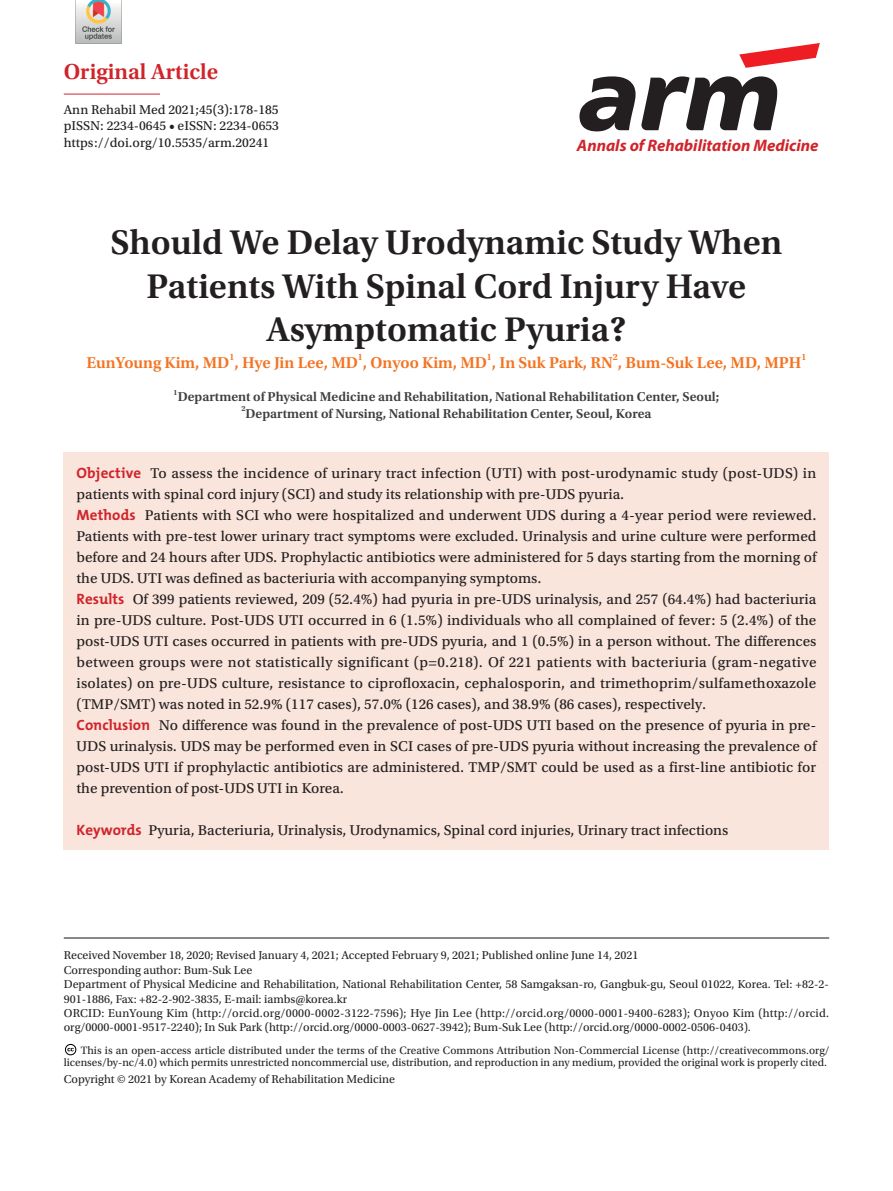
<style>
.page{position:relative;width:893px;height:1191px;background:#fff}
.page>*{position:absolute;margin:0;border:0;box-sizing:border-box;transform-origin:0 0}
.t1{font:600 36px/43.2px "Utopia Std";color:#231f20;text-align:center}
.t2{font:600 22.8px "Utopia Std";color:#d1232a}
.t3{font:italic 700 16.65px "Myriad Pro";color:#d1232a}
.t4{font:600 16.5px "Utopia Std";color:#f47321}
.t5{font:15px/21px "Utopia Std Capt";color:#231f20}
.t6{font:600 13.5px "Utopia Std";color:#3e3e3f}
.t7{font:13.5px/16.2px "Utopia Std Capt";color:#231f20;text-align:justify}
.t8{font:12px/14.4px "Utopia Std";color:#231f20}
.t9{font:11.25px/12px "Utopia Std";color:#231f20;text-align:right}
.t10{font:600 9.6px "Utopia Std";color:#f47321}
.t11{font:600 7.8px "Utopia Std";color:#3e3e3f}
.s1{font-family:"The Mix";font-weight:700;color:#d1232a}
</style>
<div class="page">
<svg style="left:579px;top:76px;width:198px;height:55px"></svg>
<svg style="left:739px;top:43px;width:81px;height:25px"></svg>
<hr style="left:64px;top:94px;width:96px;height:1px;background:#d1232a">
<div style="left:64px;top:452px;width:765px;height:398px;background:#f9e5dc"></div>
<hr style="left:64px;top:937px;width:765px;height:1px;background:#231f20">
<svg style="left:64px;top:1043px;width:13px;height:13px"></svg>
<img style="left:75px;top:0;width:47px;height:43px">
<h2 class="t2" style="left:64px;top:59px;width:156px">Original Article</h2>
<p class="t7" style="left:64px;top:102px;width:217px">Ann Rehabil Med 2021;45(3):178-185 pISSN: 2234-0645 • eISSN: 2234-0653 https://doi.org/10.5535/arm.20241</p>
<p class="t3" style="left:577px;top:135px;width:243px">Annals of Rehabilitation Medicine</p>
<h1 class="t1" style="left:111px;top:221px;width:673px">Should We Delay Urodynamic Study When<br>Patients With Spinal Cord Injury Have<br>Asymptomatic Pyuria?</h1>
<p class="t4" style="left:86px;top:353px;width:717px">EunYoung Kim, MD , Hye Jin Lee, MD , Onyoo Kim, MD , In Suk Park, RN , Bum-Suk Lee, MD, MPH</p>
<p class="t10" style="left:229px;top:351px;width:7px">1</p>
<p class="t10" style="left:358px;top:351px;width:7px">1</p>
<p class="t10" style="left:487px;top:351px;width:7px">1</p>
<p class="t10" style="left:613px;top:351px;width:7px">2</p>
<p class="t10" style="left:801px;top:351px;width:7px">1</p>
<p class="t11" style="left:174px;top:388px;width:6px">1</p>
<p class="t6" style="left:178px;top:389px;width:543px">Department of Physical Medicine and Rehabilitation, National Rehabilitation Center, Seoul;</p>
<p class="t11" style="left:241px;top:404px;width:6px">2</p>
<p class="t6" style="left:246px;top:405px;width:407px">Department of Nursing, National Rehabilitation Center, Seoul, Korea</p>
<p class="t5" style="left:77px;top:462px;width:741px"><span class="s1">Objective</span> To assess the incidence of urinary tract infection (UTI) with post-urodynamic study (post-UDS) in patients with spinal cord injury (SCI) and study its relationship with pre-UDS pyuria.<br><span class="s1">Methods</span> Patients with SCI who were hospitalized and underwent UDS during a 4-year period were reviewed.<br>Patients with pre-test lower urinary tract symptoms were excluded. Urinalysis and urine culture were performed before and 24 hours after UDS. Prophylactic antibiotics were administered for 5 days starting from the morning of the UDS. UTI was defined as bacteriuria with accompanying symptoms.<br><span class="s1">Results</span> Of 399 patients reviewed, 209 (52.4%) had pyuria in pre-UDS urinalysis, and 257 (64.4%) had bacteriuria in pre-UDS culture. Post-UDS UTI occurred in 6 (1.5%) individuals who all complained of fever: 5 (2.4%) of the post-UDS UTI cases occurred in patients with pre-UDS pyuria, and 1 (0.5%) in a person without. The differences between groups were not statistically significant (p=0.218). Of 221 patients with bacteriuria (gram-negative isolates) on pre-UDS culture, resistance to ciprofloxacin, cephalosporin, and trimethoprim/sulfamethoxazole (TMP/SMT) was noted in 52.9% (117 cases), 57.0% (126 cases), and 38.9% (86 cases), respectively.<br><span class="s1">Conclusion</span> No difference was found in the prevalence of post-UDS UTI based on the presence of pyuria in pre-UDS urinalysis. UDS may be performed even in SCI cases of pre-UDS pyuria without increasing the prevalence of post-UDS UTI if prophylactic antibiotics are administered. TMP/SMT could be used as a first-line antibiotic for the prevention of post-UDS UTI in Korea.</p>
<p class="t5" style="left:77px;top:819px;width:653px"><span class="s1">Keywords</span> Pyuria, Bacteriuria, Urinalysis, Urodynamics, Spinal cord injuries, Urinary tract infections</p>
<p class="t8" style="left:64px;top:948px;width:767px">Received November 18, 2020; Revised January 4, 2021; Accepted February 9, 2021; Published online June 14, 2021<br>Corresponding author: Bum-Suk Lee<br>Department of Physical Medicine and Rehabilitation, National Rehabilitation Center, 58 Samgaksan-ro, Gangbuk-gu, Seoul 01022, Korea. Tel: +82-2- 901-1886, Fax: +82-2-902-3835, E-mail: iambs@korea.kr<br>ORCID: EunYoung Kim (http://orcid.org/0000-0002-3122-7596); Hye Jin Lee (http://orcid.org/0000-0001-9400-6283); Onyoo Kim (http://orcid. org/0000-0001-9517-2240); In Suk Park (http://orcid.org/0000-0003-0627-3942); Bum-Suk Lee (http://orcid.org/0000-0002-0506-0403).</p>
<p class="t9" style="left:64px;top:1044px;width:767px">This is an open-access article distributed under the terms of the Creative Commons Attribution Non-Commercial License (http://creativecommons.org/ licenses/by-nc/4.0) which permits unrestricted noncommercial use, distribution, and reproduction in any medium, provided the original work is properly cited.</p>
<p class="t8" style="left:64px;top:1071px;width:333px">Copyright © 2021 by Korean Academy of Rehabilitation Medicine</p>
</div>
